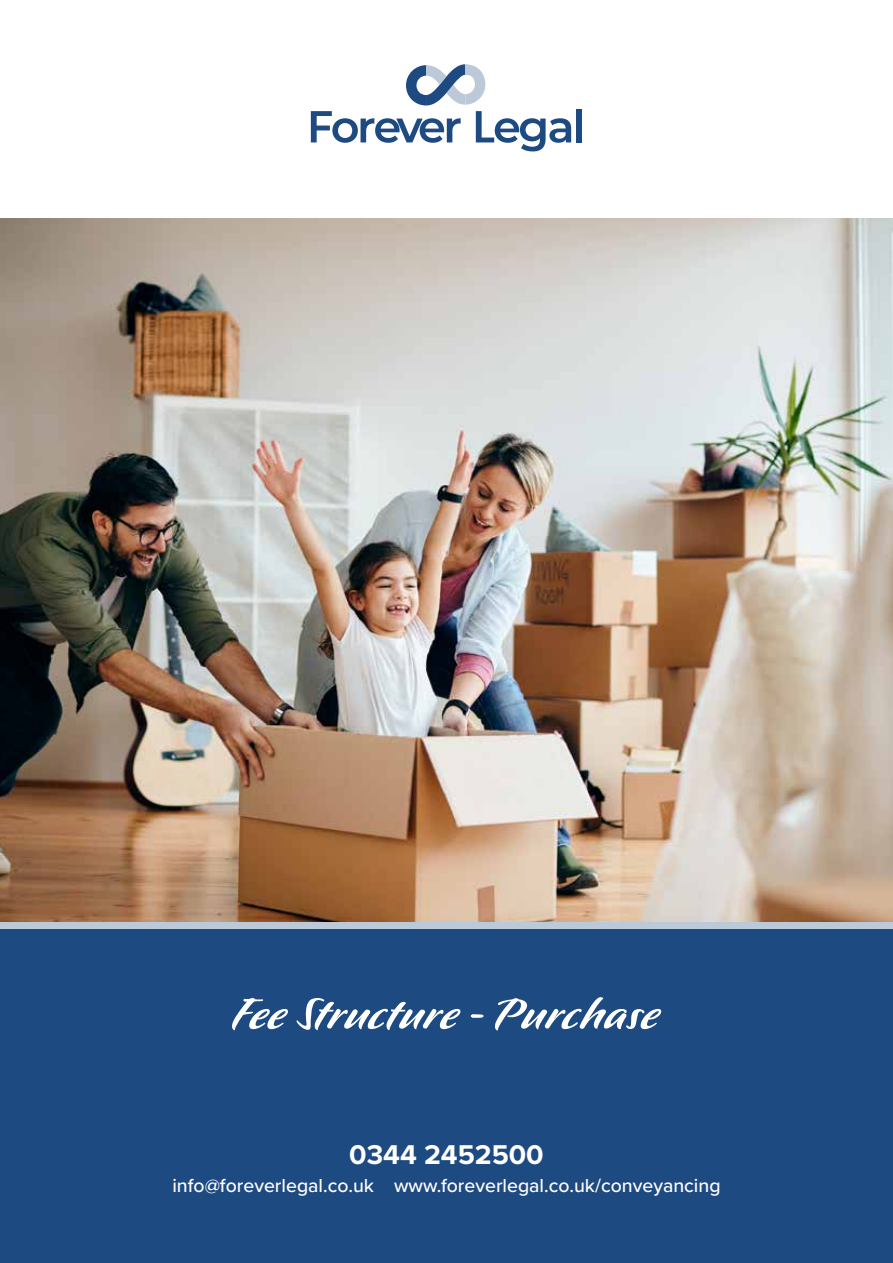
<style>
.page{position:relative;width:893px;height:1263px;background:#fff}
.page>*{position:absolute;margin:0;border:0;box-sizing:border-box;transform-origin:0 0}
.t1{font:51.9px "P22 Pooper Black Pro";color:#fff}
.t2{font:700 28.2px "Proxima Nova";color:#fff}
.t3{font:500 19.5px "Proxima Nova";color:#fff}
</style>
<div class="page">
<div style="left:0;top:913px;width:893px;height:132px;background:#bcc9d8"></div>
<div style="left:0;top:929px;width:893px;height:333px;background:#1e4a82"></div>
<div style="left:576px;top:109px;width:6px;height:33px;background:#1e4a82"></div>
<svg style="left:311px;top:64px;width:260px;height:87px"></svg>
<img style="left:0;top:218px;width:893px;height:703px">
<h1 class="t1" style="left:234px;top:988px;width:426px">Fee Structure – Purchase</h1>
<h2 class="t2" style="left:349px;top:1134px;width:196px">0344 2452500</h2>
<p class="t3" style="left:172px;top:1171px;width:550px">info@foreverlegal.co.uk www.foreverlegal.co.uk/conveyancing</p>
</div>
